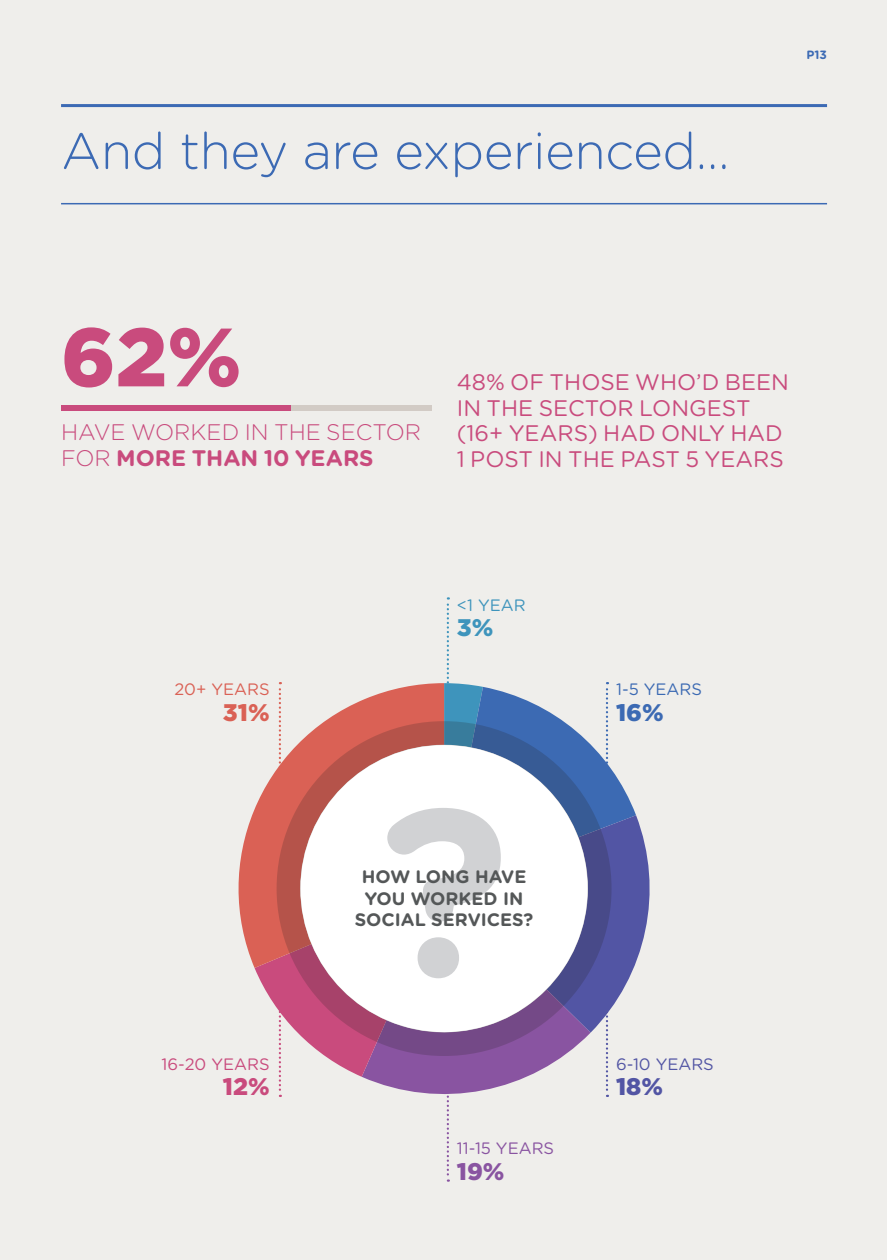
<style>
.page{position:relative;width:887px;height:1260px;background:#fff}
.page>*{position:absolute;margin:0;border:0;box-sizing:border-box;transform-origin:0 0}
.t1{font:900 82.5px "Gotham HTF";color:#c94b7d}
.t2{font:300 51px "Gotham Rounded";letter-spacing:-.01em;color:#3c6ab4}
.t3{font:900 24px "Gotham HTF";color:#3c6ab3}
.t4{font:900 24px "Gotham HTF";color:#da6155}
.t5{font:900 24px "Gotham HTF";color:#8954a1}
.t6{font:900 24px "Gotham HTF";color:#5255a4}
.t7{font:900 24px "Gotham HTF";color:#c94b7d}
.t8{font:900 24px "Gotham HTF";color:#3e94bc}
.t9{font:22.5px/25.5px "Gotham Rounded";color:#c94b7d}
.t10{font:300 22.5px/25.5px "Gotham Rounded";color:#c94b7d}
.t11{font:700 18px/21.6px "Gotham Rounded";color:#545758;text-align:center}
.t12{font:16.5px "Gotham Rounded";color:#8954a1}
.t13{font:16.5px "Gotham Rounded";color:#c94b7d}
.t14{font:16.5px "Gotham Rounded";color:#5255a4}
.t15{font:16.5px "Gotham Rounded";color:#3c6ab3}
.t16{font:16.5px "Gotham Rounded";color:#da6155}
.t17{font:16.5px "Gotham Rounded";color:#3e94bc}
.t18{font:700 12px "Gotham Rounded";color:#3c6ab4}
.s1{font-weight:700}
</style>
<div class="page">
<div style="left:0;top:0;width:886px;height:1259px;background:#efeeeb"></div>
<hr style="left:61px;top:104px;width:765px;height:3px;background:#3c6ab4">
<svg style="left:238px;top:811px;width:16px;height:156px;fill:#da6155"></svg>
<svg style="left:254px;top:597px;width:396px;height:584px"></svg>
<hr style="left:61px;top:203px;width:765px;height:1px;background:#3c6ab4">
<div style="left:61px;top:405px;width:370px;height:5px;background:#d2cbc5"></div>
<div style="left:61px;top:405px;width:229px;height:5px;background:#c94b7d"></div>
<h2 class="t2" style="left:61px;top:117px;width:670px">And they are experienced...</h2>
<p class="t18" style="left:806px;top:46px;width:22px">P13</p>
<h1 class="t1" style="left:61px;top:309px;width:182px">62%</h1>
<p class="t10" style="left:61px;top:418px;width:361px">HAVE WORKED IN THE SECTOR<br>FOR <span class="s1">MORE THAN 10 YEARS</span></p>
<p class="t9" style="left:456px;top:368px;width:333px">48% OF THOSE WHO’D BEEN<br>IN THE SECTOR LONGEST (16+ YEARS) HAD ONLY HAD<br>1 POST IN THE PAST 5 YEARS</p>
<p class="t16" style="left:174px;top:678px;width:97px">20+ YEARS</p>
<p class="t4" style="left:223px;top:698px;width:48px">31%</p>
<p class="t17" style="left:457px;top:593px;width:70px">&lt;1 YEAR</p>
<p class="t8" style="left:457px;top:613px;width:38px">3%</p>
<p class="t15" style="left:616px;top:678px;width:87px">1-5 YEARS</p>
<p class="t3" style="left:616px;top:698px;width:49px">16%</p>
<p class="t13" style="left:161px;top:1052px;width:110px">16-20 YEARS</p>
<p class="t7" style="left:223px;top:1072px;width:48px">12%</p>
<p class="t11" style="left:354px;top:865px;width:180px">HOW LONG HAVE<br>YOU WORKED IN<br>SOCIAL SERVICES?</p>
<p class="t12" style="left:457px;top:1137px;width:99px">11-15 YEARS</p>
<p class="t5" style="left:457px;top:1157px;width:49px">19%</p>
<p class="t14" style="left:616px;top:1052px;width:99px">6-10 YEARS</p>
<p class="t6" style="left:616px;top:1072px;width:48px">18%</p>
</div>
